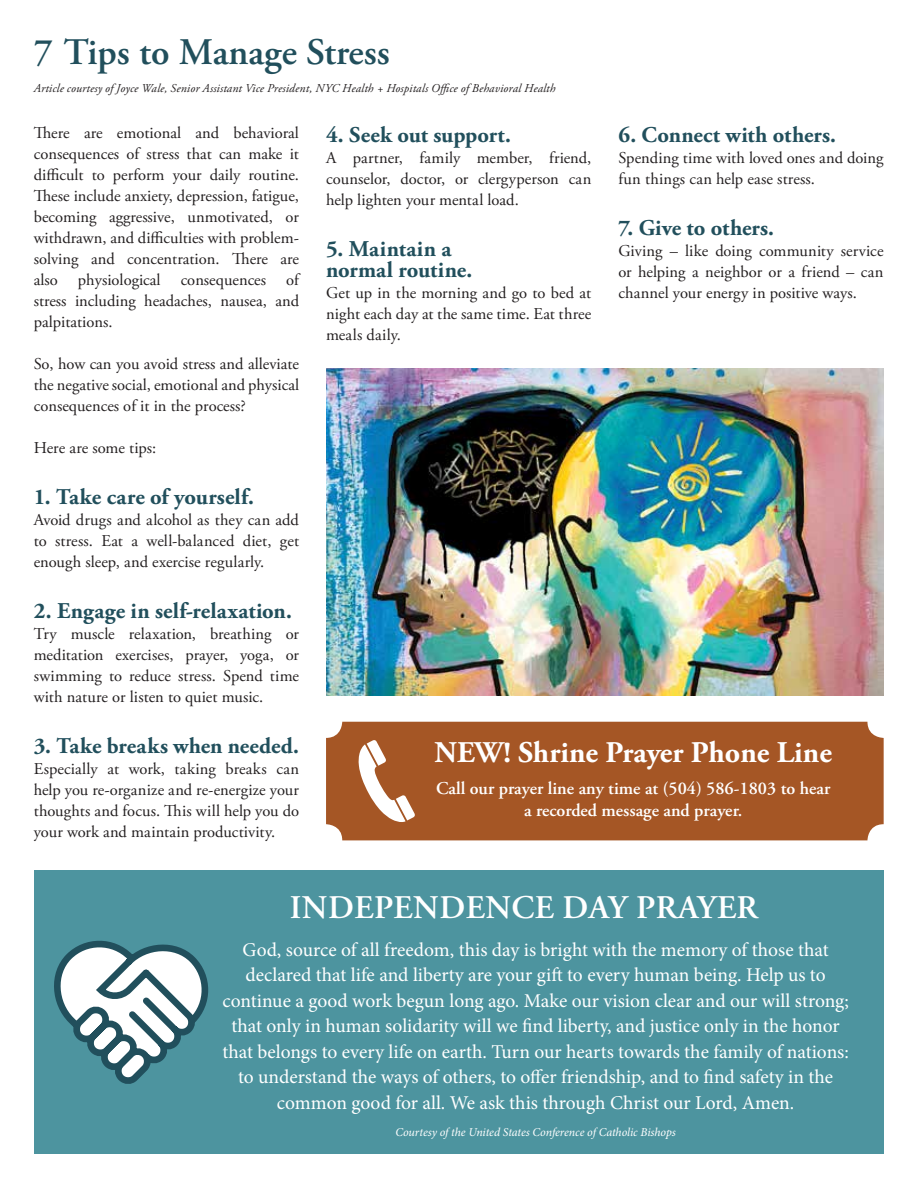
<style>
.page{position:relative;width:918px;height:1188px;background:#fff}
.page>*{position:absolute;margin:0;border:0;box-sizing:border-box;transform-origin:0 0}
.t1{font:600 37.5px "Adobe Garamond Pro";color:#214f5c}
.t2{font:600 33px "Adobe Garamond Pro";letter-spacing:.015em;color:#fff}
.t3{font:700 30px "Adobe Garamond Pro";color:#fff}
.t4{font:700 22.5px/21px "Adobe Garamond Pro";letter-spacing:.005em;color:#214f5c}
.t5{font:19.5px/25.5px "Minion Pro";letter-spacing:-.005em;color:#fff;text-align:center}
.t6{font:600 18px/22.5px "Adobe Garamond Pro";color:#fff;text-align:center}
.t7{font:16.5px/21px "Adobe Garamond Pro";color:#231f20;text-align:justify}
.t8{font:italic 12px "Adobe Garamond Pro";letter-spacing:.015em;color:#231f20}
.t9{font:italic 12px "Minion Pro";letter-spacing:-.01em;color:#fff}
</style>
<div class="page">
<div style="left:34px;top:870px;width:850px;height:284px;background:#4d949f"></div>
<svg style="left:54px;top:940px;width:155px;height:144px"></svg>
<img style="left:326px;top:369px;width:557px;height:327px">
<div style="left:326px;top:722px;width:558px;height:118px;background:#a55625;border-radius:16px"></div>
<svg style="left:358px;top:740px;width:57px;height:82px"></svg>
<h1 class="t1" style="left:34px;top:30px;width:358px">7 Tips to Manage Stress</h1>
<p class="t8" style="left:34px;top:81px;width:523px">Article courtesy of Joyce Wale, Senior Assistant Vice President, NYC Health + Hospitals Office of Behavioral Health</p>
<p class="t7" style="left:34px;top:123px;width:267px">There are emotional and behavioral consequences of stress that can make it difficult to perform your daily routine.<br>These include anxiety, depression, fatigue, becoming aggressive, unmotivated, or withdrawn, and difficulties with problem&shy;solving and concentration. There are also physiological consequences of stress including headaches, nausea, and palpitations.</p>
<p class="t7" style="left:34px;top:354px;width:267px">So, how can you avoid stress and alleviate the negative social, emotional and physical consequences of it in the process?</p>
<p class="t7" style="left:34px;top:438px;width:124px">Here are some tips:</p>
<h3 class="t4" style="left:34px;top:487px;width:222px">1. Take care of yourself.</h3>
<p class="t7" style="left:34px;top:510px;width:267px">Avoid drugs and alcohol as they can add to stress. Eat a well-balanced diet, get enough sleep, and exercise regularly.</p>
<h3 class="t4" style="left:34px;top:601px;width:260px">2. Engage in self-relaxation.</h3>
<p class="t7" style="left:34px;top:624px;width:267px">Try muscle relaxation, breathing or meditation exercises, prayer, yoga, or swimming to reduce stress. Spend time with nature or listen to quiet music.</p>
<h3 class="t4" style="left:34px;top:736px;width:267px">3. Take breaks when needed.</h3>
<p class="t7" style="left:34px;top:759px;width:267px">Especially at work, taking breaks can help you re-organize and re-energize your thoughts and focus. This will help you do your work and maintain productivity.</p>
<h3 class="t4" style="left:326px;top:125px;width:187px">4. Seek out support.</h3>
<p class="t7" style="left:326px;top:148px;width:267px">A partner, family member, friend, counselor, doctor, or clergyperson can help lighten your mental load.</p>
<h3 class="t4" style="left:326px;top:239px;width:148px">5. Maintain a normal routine.</h3>
<p class="t7" style="left:326px;top:283px;width:267px">Get up in the morning and go to bed at night each day at the same time. Eat three meals daily.</p>
<h3 class="t4" style="left:618px;top:125px;width:219px">6. Connect with others.</h3>
<p class="t7" style="left:618px;top:148px;width:267px">Spending time with loved ones and doing fun things can help ease stress.</p>
<h3 class="t4" style="left:618px;top:218px;width:157px">7. Give to others.</h3>
<p class="t7" style="left:618px;top:241px;width:267px">Giving – like doing community service or helping a neighbor or a friend – can channel your energy in positive ways.</p>
<h3 class="t3" style="left:435px;top:735px;width:399px">NEW! Shrine Prayer Phone Line</h3>
<p class="t6" style="left:436px;top:777px;width:396px">Call our prayer line any time at (504) 586-1803 to hear a recorded message and prayer.</p>
<h2 class="t2" style="left:290px;top:888px;width:470px">INDEPENDENCE DAY PRAYER</h2>
<p class="t5" style="left:222px;top:937px;width:628px">God, source of all freedom, this day is bright with the memory of those that declared that life and liberty are your gift to every human being. Help us to continue a good work begun long ago. Make our vision clear and our will strong; that only in human solidarity will we find liberty, and justice only in the honor that belongs to every life on earth. Turn our hearts towards the family of nations: to understand the ways of others, to offer friendship, and to find safety in the common good for all. We ask this through Christ our Lord, Amen.</p>
<p class="t9" style="left:395px;top:1124px;width:282px">Courtesy of the United States Conference of Catholic Bishops</p>
</div>
